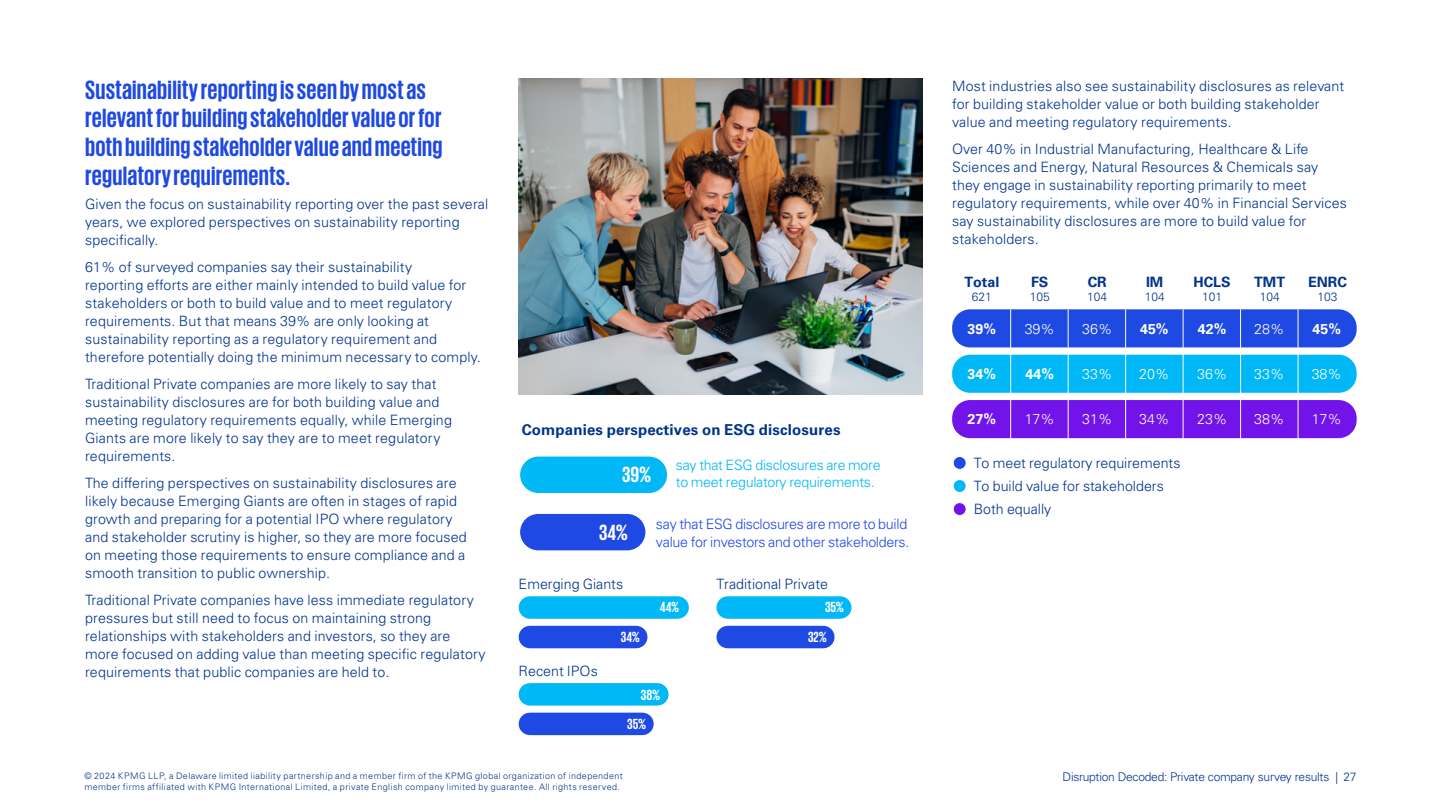
<style>
.page{position:relative;width:1441px;height:810px;background:#fff}
.page>*{position:absolute;margin:0;border:0;box-sizing:border-box;transform-origin:0 0}
.t1{font:700 27px/28.5px "KPMG";letter-spacing:.01em;color:#1e49e2}
.t2{font:700 22.5px "KPMG";color:#fff}
.t3{font:700 15px "Univers LT Std";letter-spacing:.01em;color:#00338d}
.t4{font:700 15px "KPMG";color:#fff}
.t5{font:300 14.25px/18px "Univers LT Std";letter-spacing:.01em;color:#00338d}
.t6{font:300 14.25px/17.1px "Univers LT Std";letter-spacing:-.02em;color:#1e49e2}
.t7{font:300 14.25px/17.1px "Univers LT Std";letter-spacing:-.02em;color:#00b8f5}
.t8{font:300 14.25px "Univers LT Std";color:#fff}
.t9{font:700 14.25px "Univers LT Std";color:#00338d}
.t10{font:700 14.25px "Univers LT Std";color:#fff}
.t11{font:300 12px "Univers LT Std";letter-spacing:-.02em;color:#00338d}
.t12{font:300 9px "Univers LT Std";letter-spacing:.045em;color:#00338d}
</style>
<div class="page">
<div style="left:519px;top:513px;width:127px;height:38px;background:#1e49e2;border-radius:19px"></div>
<div style="left:518px;top:512px;width:129px;height:40px;border:2px solid #fff;border-radius:19px"></div>
<div style="left:519px;top:456px;width:148px;height:38px;background:#00b8f5;border-radius:19px"></div>
<div style="left:518px;top:455px;width:150px;height:39px;border:2px solid #fff;border-radius:19px"></div>
<img style="left:518px;top:78px;width:404px;height:317px">
<div style="left:952px;top:309px;width:404px;height:38px;background:#1e49e2;border-radius:18px"></div>
<div style="left:952px;top:355px;width:404px;height:38px;background:#00b8f5;border-radius:18px"></div>
<div style="left:952px;top:400px;width:404px;height:38px;background:#7213ea;border-radius:18px"></div>
<hr style="left:1010px;top:309px;width:1px;height:129px;background:#fff">
<hr style="left:1067px;top:309px;width:1px;height:129px;background:#fff">
<hr style="left:1125px;top:309px;width:1px;height:129px;background:#fff">
<hr style="left:1297px;top:309px;width:1px;height:129px;background:#fff">
<hr style="left:1182px;top:309px;width:1px;height:129px;background:#fff">
<hr style="left:1239px;top:309px;width:1px;height:129px;background:#fff">
<div style="left:953px;top:456px;width:13px;height:13px;background:#1e49e2;border-radius:50%"></div>
<div style="left:952px;top:456px;width:14px;height:14px;border:1px solid #fff;border-radius:50%"></div>
<div style="left:953px;top:480px;width:13px;height:12px;background:#00b8f5;border-radius:50%"></div>
<div style="left:952px;top:479px;width:14px;height:14px;border:1px solid #fff;border-radius:50%"></div>
<div style="left:953px;top:503px;width:13px;height:13px;background:#7213ea;border-radius:50%"></div>
<div style="left:952px;top:502px;width:14px;height:14px;border:1px solid #fff;border-radius:50%"></div>
<div style="left:530px;top:596px;width:147px;height:23px;background:#00b8f5"></div>
<div style="left:727px;top:596px;width:113px;height:23px;background:#00b8f5"></div>
<div style="left:530px;top:683px;width:127px;height:23px;background:#00b8f5"></div>
<div style="left:530px;top:626px;width:106px;height:22px;background:#1e49e2"></div>
<div style="left:727px;top:626px;width:96px;height:22px;background:#1e49e2"></div>
<div style="left:530px;top:713px;width:112px;height:22px;background:#1e49e2"></div>
<h1 class="t1" style="left:85px;top:75px;width:359px">Sustainability reporting is seen by most as relevant for building stakeholder value or for both building stakeholder value and meeting regulatory requirements.</h1>
<p class="t5" style="left:85px;top:195px;width:405px">Given the focus on sustainability reporting over the past several years, we explored perspectives on sustainability reporting specifically.</p>
<p class="t5" style="left:85px;top:258px;width:397px">61% of surveyed companies say their sustainability<br>reporting efforts are either mainly intended to build value for stakeholders or both to build value and to meet regulatory requirements. But that means 39% are only looking at sustainability reporting as a regulatory requirement and therefore potentially doing the minimum necessary to comply.</p>
<p class="t5" style="left:85px;top:375px;width:368px">Traditional Private companies are more likely to say that sustainability disclosures are for both building value and meeting regulatory requirements equally, while Emerging Giants are more likely to say they are to meet regulatory requirements.</p>
<p class="t5" style="left:85px;top:474px;width:383px">The differing perspectives on sustainability disclosures are likely because Emerging Giants are often in stages of rapid growth and preparing for a potential IPO where regulatory and stakeholder scrutiny is higher, so they are more focused on meeting those requirements to ensure compliance and a smooth transition to public ownership.</p>
<p class="t5" style="left:85px;top:591px;width:402px">Traditional Private companies have less immediate regulatory pressures but still need to focus on maintaining strong relationships with stakeholders and investors, so they are more focused on adding value than meeting specific regulatory requirements that public companies are held to.</p>
<p class="t3" style="left:521px;top:421px;width:320px">Companies perspectives on ESG disclosures</p>
<p class="t7" style="left:676px;top:456px;width:206px">say that ESG disclosures are more to meet regulatory requirements.</p>
<p class="t6" style="left:656px;top:516px;width:255px">say that ESG disclosures are more to build value for investors and other stakeholders.</p>
<h2 class="t2" style="left:622px;top:463px;width:30px">39%</h2>
<h2 class="t2" style="left:599px;top:521px;width:30px">34%</h2>
<p class="t5" style="left:518px;top:575px;width:106px">Emerging Giants</p>
<p class="t5" style="left:716px;top:575px;width:113px">Traditional Private</p>
<p class="t4" style="left:660px;top:600px;width:21px">44%</p>
<p class="t4" style="left:825px;top:600px;width:20px">35%</p>
<p class="t5" style="left:518px;top:661px;width:81px">Recent IPOs</p>
<p class="t4" style="left:620px;top:629px;width:21px">34%</p>
<p class="t4" style="left:808px;top:629px;width:20px">32%</p>
<p class="t4" style="left:641px;top:687px;width:21px">38%</p>
<p class="t4" style="left:627px;top:717px;width:20px">35%</p>
<p class="t5" style="left:952px;top:77px;width:394px">Most industries also see sustainability disclosures as relevant for building stakeholder value or both building stakeholder value and meeting regulatory requirements.</p>
<p class="t5" style="left:952px;top:140px;width:396px">Over 40% in Industrial Manufacturing, Healthcare &amp; Life Sciences and Energy, Natural Resources &amp; Chemicals say they engage in sustainability reporting primarily to meet regulatory requirements, while over 40% in Financial Services say sustainability disclosures are more to build value for stakeholders.</p>
<p class="t9" style="left:964px;top:274px;width:36px">Total</p>
<p class="t11" style="left:971px;top:290px;width:22px">621</p>
<p class="t10" style="left:967px;top:320px;width:30px">39%</p>
<p class="t10" style="left:967px;top:366px;width:30px">34%</p>
<p class="t10" style="left:967px;top:411px;width:30px">27%</p>
<p class="t9" style="left:1030px;top:274px;width:19px">FS</p>
<p class="t11" style="left:1029px;top:290px;width:22px">105</p>
<p class="t8" style="left:1024px;top:320px;width:32px">39%</p>
<p class="t10" style="left:1025px;top:366px;width:30px">44%</p>
<p class="t8" style="left:1024px;top:411px;width:32px">17%</p>
<p class="t9" style="left:1087px;top:274px;width:21px">CR</p>
<p class="t11" style="left:1087px;top:290px;width:22px">104</p>
<p class="t8" style="left:1082px;top:320px;width:32px">36%</p>
<p class="t8" style="left:1082px;top:365px;width:32px">33%</p>
<p class="t8" style="left:1082px;top:411px;width:32px">31%</p>
<p class="t9" style="left:1145px;top:274px;width:19px">IM</p>
<p class="t11" style="left:1144px;top:290px;width:22px">104</p>
<p class="t10" style="left:1139px;top:320px;width:30px">45%</p>
<p class="t8" style="left:1139px;top:365px;width:32px">20%</p>
<p class="t8" style="left:1139px;top:411px;width:32px">34%</p>
<p class="t5" style="left:973px;top:451px;width:208px;line-height:23.1px">To meet regulatory requirements<br>To build value for stakeholders<br>Both equally</p>
<p class="t9" style="left:1193px;top:274px;width:39px">HCLS</p>
<p class="t11" style="left:1201px;top:290px;width:22px">101</p>
<p class="t10" style="left:1197px;top:320px;width:30px">42%</p>
<p class="t8" style="left:1196px;top:365px;width:32px">36%</p>
<p class="t8" style="left:1196px;top:411px;width:32px">23%</p>
<p class="t9" style="left:1253px;top:274px;width:32px">TMT</p>
<p class="t11" style="left:1259px;top:290px;width:22px">104</p>
<p class="t8" style="left:1254px;top:320px;width:32px">28%</p>
<p class="t8" style="left:1254px;top:365px;width:32px">33%</p>
<p class="t8" style="left:1254px;top:411px;width:32px">38%</p>
<p class="t9" style="left:1307px;top:274px;width:40px">ENRC</p>
<p class="t11" style="left:1317px;top:290px;width:22px">103</p>
<p class="t10" style="left:1312px;top:320px;width:30px">45%</p>
<p class="t8" style="left:1311px;top:365px;width:32px">38%</p>
<p class="t8" style="left:1311px;top:411px;width:32px">17%</p>
<p class="t12" style="left:84px;top:771px;width:540px">© 2024 KPMG LLP, a Delaware limited liability partnership and a member firm of the KPMG global organization of independent</p>
<p class="t11" style="left:1062px;top:770px;width:295px">Disruption Decoded: Private company survey results | 27</p>
<p class="t12" style="left:84px;top:781px;width:537px">member firms affiliated with KPMG International Limited, a private English company limited by guarantee. All rights reserved.</p>
</div>
